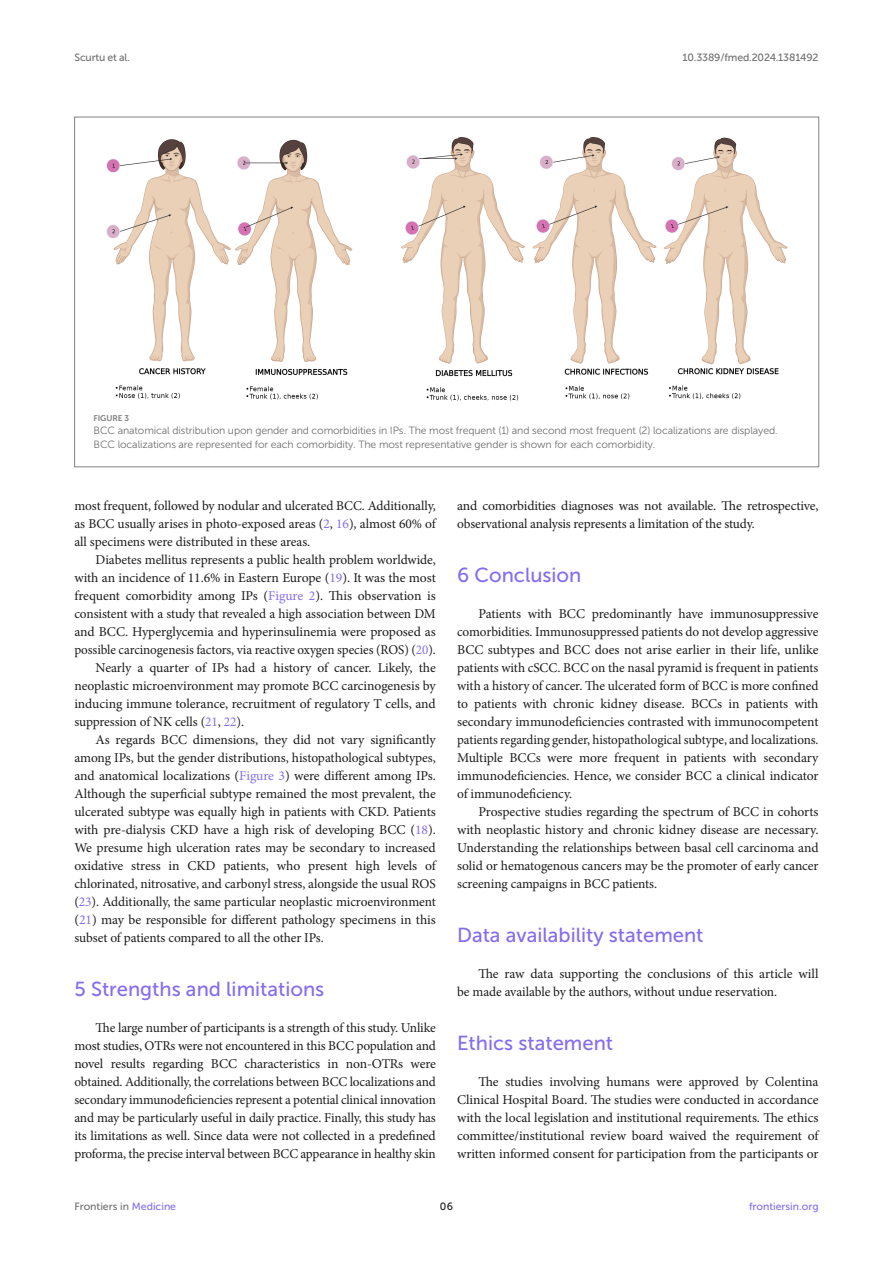
<style>
.page{position:relative;width:893px;height:1263px;background:#fff}
.page>*{position:absolute;margin:0;border:0;box-sizing:border-box;transform-origin:0 0}
.HEAD_1{font:20.25px "Museo Sans 500";color:#856df0}
.TEXT{font:13.5px/18px "Minion Pro";letter-spacing:-.005em;color:#1b1c1b;text-align:justify}
.TEXT_FLUSH{font:13.5px/18px "Minion Pro";letter-spacing:-.01em;color:#1b1c1b;text-align:justify}
.FIG_LEG{font:10.5px/13.5px "Museo Sans 300";letter-spacing:-.01em;color:#706f70}
.t1{font:10.5px "Museo Sans 500";letter-spacing:-.015em;color:#706f70}
.t2{font:10.5px "Museo Sans 500";color:#856df0}
.t3{font:10.5px "Museo Sans 500";color:#1b1c1b}
.FIG_HD{font:8.25px "Museo Sans 700";letter-spacing:-.01em;color:#7e7f7f}
.s1{color:#856df0}
</style>
<div class="page">
<img style="left:106px;top:137px;width:682px;height:264px">
<p class="t1" style="left:74px;top:51px;width:57px">Scurtu et al.</p>
<p class="t1" style="left:683px;top:51px;width:137px">10.3389/fmed.2024.1381492</p>
<p class="FIG_HD" style="left:94px;top:413px;width:37px">FIGURE 3</p>
<p class="FIG_LEG" style="left:94px;top:424px;width:686px">BCC anatomical distribution upon gender and comorbidities in IPs. The most frequent (1) and second most frequent (2) localizations are displayed.<br>BCC localizations are represented for each comorbidity. The most representative gender is shown for each comorbidity.</p>
<p class="TEXT" style="left:74px;top:497px;width:363px">most frequent, followed by nodular and ulcerated BCC. Additionally, as BCC usually arises in photo-exposed areas (<span class="s1">2</span>, <span class="s1">16</span>), almost 60% of all specimens were distributed in these areas.</p>
<p class="TEXT" style="left:74px;top:551px;width:363px;text-indent:21px">Diabetes mellitus represents a public health problem worldwide, with an incidence of 11.6% in Eastern Europe (<span class="s1">19</span>). It was the most frequent comorbidity among IPs (<span class="s1">Figure 2</span>). This observation is consistent with a study that revealed a high association between DM and BCC. Hyperglycemia and hyperinsulinemia were proposed as possible carcinogenesis factors, via reactive oxygen species (ROS) (<span class="s1">20</span>).</p>
<p class="TEXT" style="left:74px;top:659px;width:363px;text-indent:21px">Nearly a quarter of IPs had a history of cancer. Likely, the neoplastic microenvironment may promote BCC carcinogenesis by inducing immune tolerance, recruitment of regulatory T cells, and suppression of NK cells (<span class="s1">21</span>, <span class="s1">22</span>).</p>
<p class="TEXT" style="left:74px;top:731px;width:363px;text-indent:21px">As regards BCC dimensions, they did not vary significantly among IPs, but the gender distributions, histopathological subtypes, and anatomical localizations (<span class="s1">Figure 3</span>) were different among IPs.<br>Although the superficial subtype remained the most prevalent, the ulcerated subtype was equally high in patients with CKD. Patients with pre-dialysis CKD have a high risk of developing BCC (<span class="s1">18</span>).<br>We presume high ulceration rates may be secondary to increased oxidative stress in CKD patients, who present high levels of chlorinated, nitrosative, and carbonyl stress, alongside the usual ROS (<span class="s1">23</span>). Additionally, the same particular neoplastic microenvironment (<span class="s1">21</span>) may be responsible for different pathology specimens in this subset of patients compared to all the other IPs.</p>
<p class="HEAD_1" style="left:74px;top:978px;width:251px">5 Strengths and limitations</p>
<p class="TEXT_FLUSH" style="left:74px;top:1019px;width:363px;text-indent:21px">The large number of participants is a strength of this study. Unlike most studies, OTRs were not encountered in this BCC population and novel results regarding BCC characteristics in non-OTRs were obtained. Additionally, the correlations between BCC localizations and secondary immunodeficiencies represent a potential clinical innovation and may be particularly useful in daily practice. Finally, this study has its limitations as well. Since data were not collected in a predefined proforma, the precise interval between BCC appearance in healthy skin</p>
<p class="TEXT_FLUSH" style="left:457px;top:497px;width:363px">and comorbidities diagnoses was not available. The retrospective, observational analysis represents a limitation of the study.</p>
<p class="HEAD_1" style="left:457px;top:564px;width:126px">6 Conclusion</p>
<p class="TEXT_FLUSH" style="left:457px;top:605px;width:363px;text-indent:21px">Patients with BCC predominantly have immunosuppressive comorbidities. Immunosuppressed patients do not develop aggressive BCC subtypes and BCC does not arise earlier in their life, unlike patients with cSCC. BCC on the nasal pyramid is frequent in patients with a history of cancer. The ulcerated form of BCC is more confined to patients with chronic kidney disease. BCCs in patients with secondary immunodeficiencies contrasted with immunocompetent patients regarding gender, histopathological subtype, and localizations.<br>Multiple BCCs were more frequent in patients with secondary immunodeficiencies. Hence, we consider BCC a clinical indicator of immunodeficiency.</p>
<p class="TEXT" style="left:457px;top:803px;width:363px;text-indent:21px">Prospective studies regarding the spectrum of BCC in cohorts with neoplastic history and chronic kidney disease are necessary.<br>Understanding the relationships between basal cell carcinoma and solid or hematogenous cancers may be the promoter of early cancer screening campaigns in BCC patients.</p>
<p class="HEAD_1" style="left:457px;top:924px;width:248px">Data availability statement</p>
<p class="TEXT_FLUSH" style="left:457px;top:965px;width:363px;text-indent:21px">The raw data supporting the conclusions of this article will be made available by the authors, without undue reservation.</p>
<p class="HEAD_1" style="left:457px;top:1032px;width:158px">Ethics statement</p>
<p class="TEXT_FLUSH" style="left:457px;top:1073px;width:363px;text-indent:21px">The studies involving humans were approved by Colentina Clinical Hospital Board. The studies were conducted in accordance with the local legislation and institutional requirements. The ethics committee/institutional review board waived the requirement of written informed consent for participation from the participants or</p>
<p class="t1" style="left:74px;top:1200px;width:103px">Frontiers in <span class="s1">Medicine</span></p>
<p class="t3" style="left:440px;top:1200px;width:15px">06</p>
<p class="t2" style="left:749px;top:1200px;width:71px">frontiersin.org</p>
</div>
